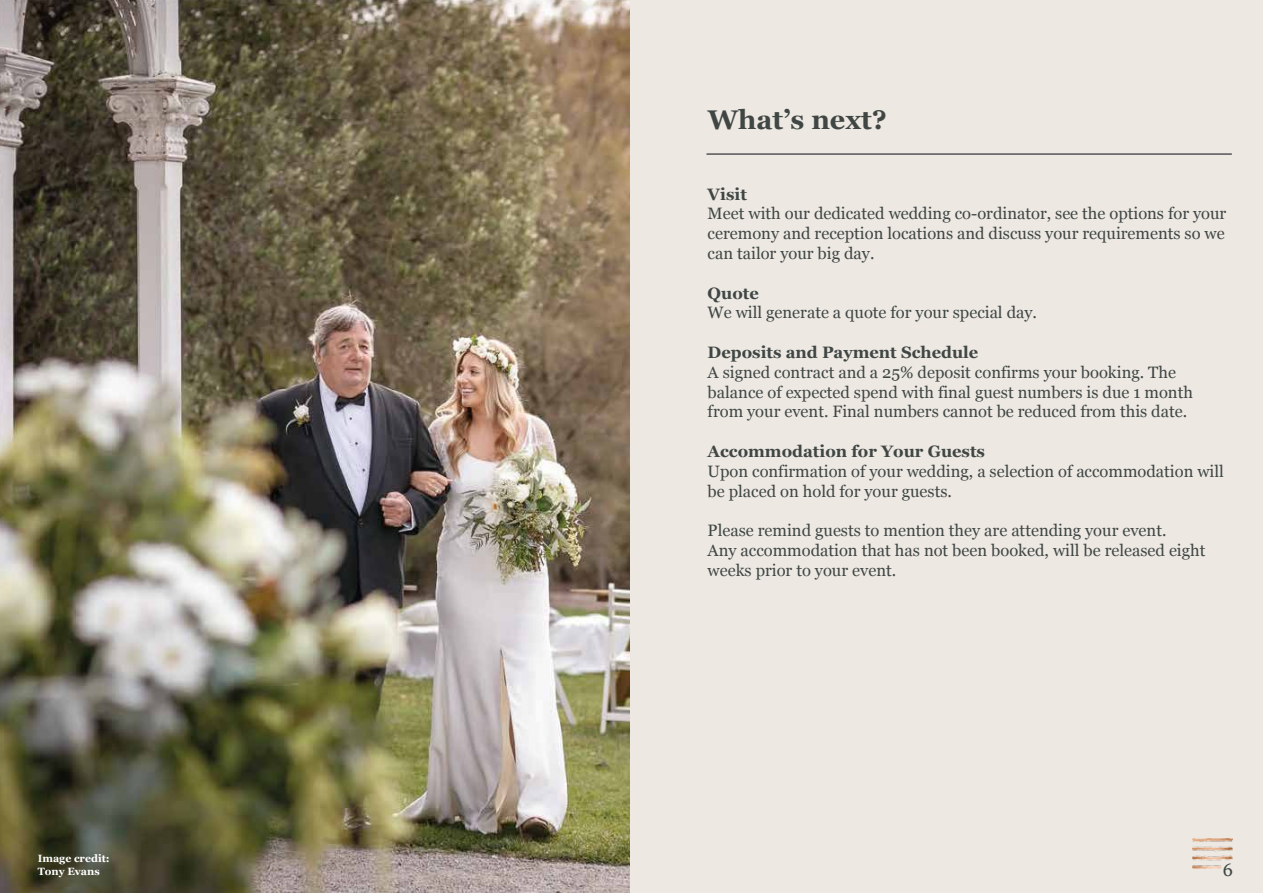
<style>
.page{position:relative;width:1263px;height:893px;background:#fff}
.page>*{position:absolute;margin:0;border:0;box-sizing:border-box;transform-origin:0 0}
.t1{font:700 27px "Georgia";color:#3f4644}
.t2{font:18px "Georgia";color:#3f4644}
.t3{font:16.5px/19.8px "Georgia";color:#3f4644}
.t4{font:700 16.5px "Georgia";color:#3f4644}
.t5{font:700 10.5px/12.6px "Georgia";color:#fff}
</style>
<div class="page">
<div style="left:627px;top:0;width:636px;height:893px;background:#ede8e2"></div>
<img style="left:0;top:0;width:630px;height:893px">
<img style="left:1193px;top:838px;width:39px;height:30px">
<hr style="left:706px;top:153px;width:526px;height:2px;background:#58595b">
<p class="t5" style="left:38px;top:852px;width:74px">Image credit:<br>Tony Evans</p>
<h1 class="t1" style="left:708px;top:99px;width:181px">What’s next?</h1>
<p class="t4" style="left:708px;top:181px;width:41px">Visit</p>
<p class="t3" style="left:708px;top:203px;width:520px;text-align:justify">Meet with our dedicated wedding co-ordinator, see the options for your ceremony and reception locations and discuss your requirements so we can tailor your big day.</p>
<p class="t4" style="left:708px;top:280px;width:53px">Quote</p>
<p class="t3" style="left:708px;top:302px;width:331px">We will generate a quote for your special day.</p>
<p class="t4" style="left:708px;top:340px;width:272px">Deposits and Payment Schedule</p>
<p class="t3" style="left:708px;top:362px;width:487px">A signed contract and a 25% deposit confirms your booking. The balance of expected spend with final guest numbers is due 1 month from your event. Final numbers cannot be reduced from this date.</p>
<p class="t4" style="left:708px;top:439px;width:279px">Accommodation for Your Guests</p>
<p class="t3" style="left:708px;top:461px;width:518px">Upon confirmation of your wedding, a selection of accommodation will be placed on hold for your guests.</p>
<p class="t3" style="left:708px;top:520px;width:499px">Please remind guests to mention they are attending your event.<br>Any accommodation that has not been booked, will be released eight weeks prior to your event.</p>
<p class="t2" style="left:1223px;top:857px;width:12px">6</p>
</div>
